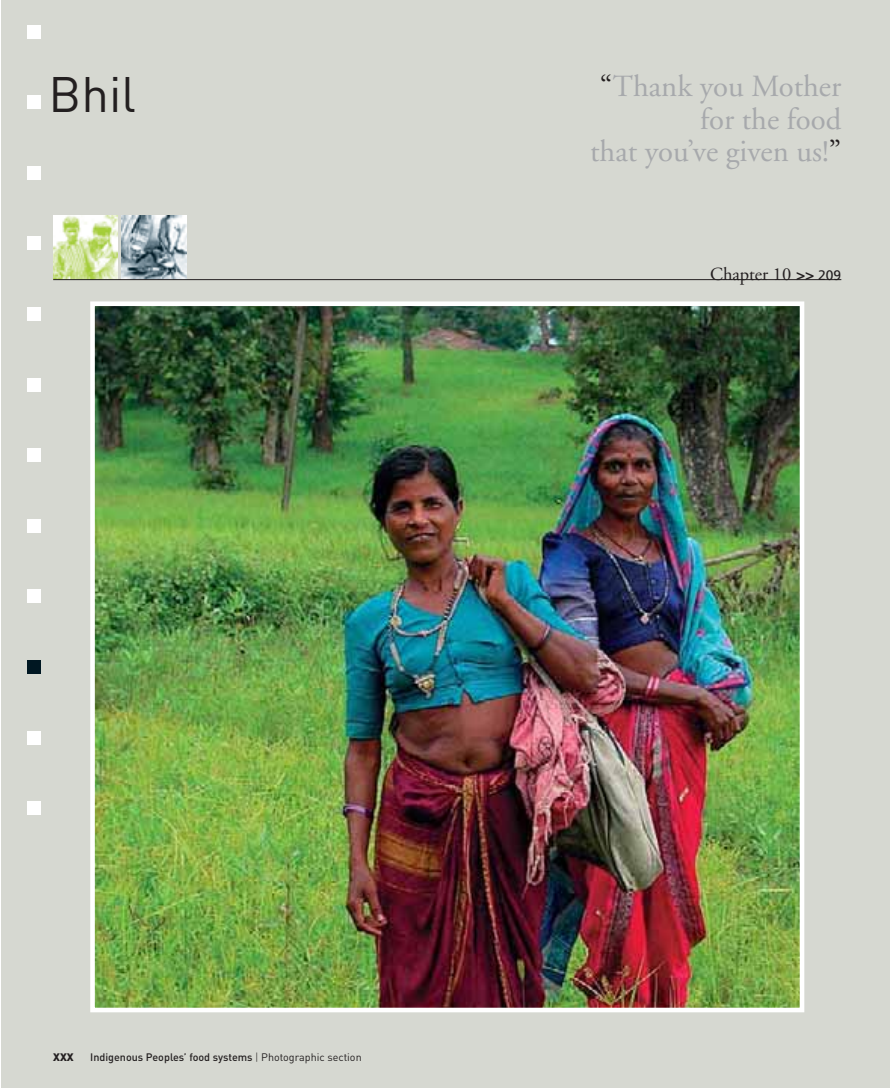
<style>
.page{position:relative;width:890px;height:1089px;background:#fff}
.page>*{position:absolute;margin:0;border:0;box-sizing:border-box;transform-origin:0 0}
.t1{font:49.2px "DIN";color:#231f20}
.t2{font:30.75px/32.2px "Adobe Garamond";color:#a7a9ac;text-align:right}
.t3{font:18.45px "Adobe Garamond";color:#231f20}
.t4{font:500 10.8px "DIN";color:#231f20}
.t5{font:900 10.8px "DIN";color:#231f20}
.s1{color:#231f20}
.s2{font-family:"Frutiger";font-weight:700;font-size:15.3px}
.s3{font-family:"Frutiger";font-size:13.8px}
.s4{font-weight:300}
.s5{font-weight:400}
</style>
<div class="page">
<div style="left:1px;top:1px;width:889px;height:1086px;background:#d6d8d1"></div>
<div style="left:27px;top:801px;width:13px;height:13px;background:#fff"></div>
<div style="left:27px;top:730px;width:13px;height:13px;background:#fff"></div>
<div style="left:27px;top:660px;width:13px;height:13px;background:#001722"></div>
<div style="left:27px;top:589px;width:13px;height:13px;background:#fff"></div>
<div style="left:27px;top:519px;width:13px;height:13px;background:#fff"></div>
<div style="left:27px;top:448px;width:13px;height:13px;background:#fff"></div>
<div style="left:27px;top:378px;width:13px;height:13px;background:#fff"></div>
<div style="left:27px;top:307px;width:13px;height:13px;background:#fff"></div>
<div style="left:27px;top:237px;width:13px;height:13px;background:#fff"></div>
<div style="left:27px;top:166px;width:13px;height:13px;background:#fff"></div>
<div style="left:27px;top:96px;width:13px;height:13px;background:#fff"></div>
<div style="left:27px;top:25px;width:13px;height:13px;background:#fff"></div>
<img style="left:96px;top:307px;width:702px;height:698px">
<div style="left:90px;top:301px;width:714px;height:710px;border:5px solid #fff"></div>
<img style="left:122px;top:215px;width:64px;height:64px">
<img style="left:53px;top:215px;width:64px;height:64px">
<hr style="left:53px;top:279px;width:788px;height:1px;background:#231f20">
<h1 class="t1" style="left:49px;top:66px;width:89px">Bhil</h1>
<h2 class="t2" style="left:590px;top:73px;width:253px"><span class="s1">“</span>Thank you Mother for the food<br>that you’ve given us!<span class="s1">”</span></h2>
<h3 class="t3" style="left:710px;top:266px;width:133px">Chapter 10 <span class="s2">&gt;&gt;</span> <span class="s3">209</span></h3>
<p class="t5" style="left:53px;top:1049px;width:22px">XXX</p>
<p class="t4" style="left:90px;top:1053px;width:273px">Indigenous Peoples’ food systems <span class="s4">|</span> <span class="s5">Photographic section</span></p>
</div>
